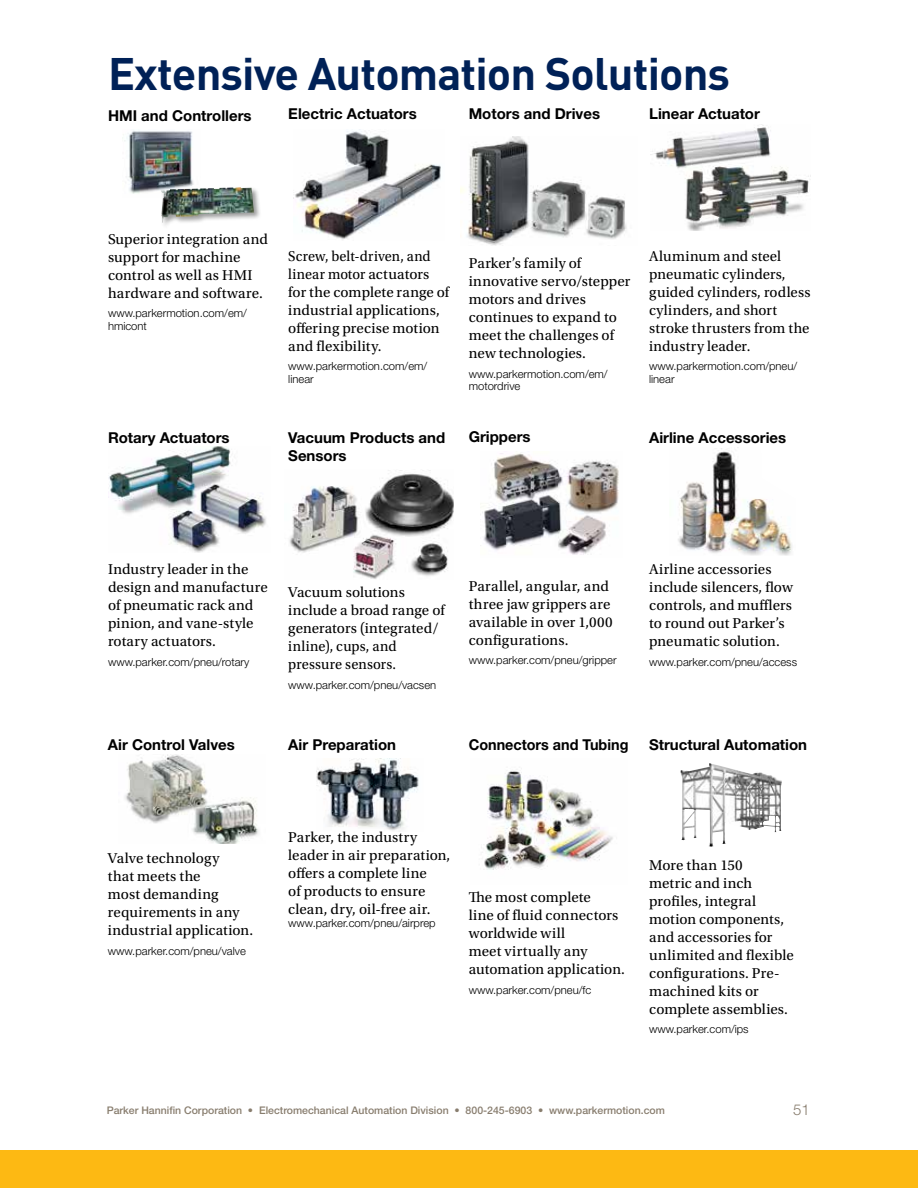
<style>
.page{position:relative;width:918px;height:1188px;background:#fff}
.page>*{position:absolute;margin:0;border:0;box-sizing:border-box;transform-origin:0 0}
.t1{font:700 45px "DINOT";letter-spacing:-.02em;color:#002157}
.t2{font:15px/18px "Utopia Std";letter-spacing:.01em;color:#000}
.t3{font:700 15px/18px "Helvetica Neue LT Std";color:#000}
.t4{font:15px/18px "Utopia Std";letter-spacing:.01em;color:#000;scale:.95 1}
.t5{font:700 15px "Helvetica Neue LT Std";color:#000;scale:.96 1}
.t6{font:300 15px "Helvetica Neue LT Std";color:#887d6e}
.t7{font:300 11.25px/12.8px "Helvetica Neue LT Std";color:#000}
.t8{font:500 10.5px "Helvetica Neue LT Std";color:#887d6e}
</style>
<div class="page">
<div style="left:0;top:1150px;width:918px;height:38px;background:#fdb913"></div>
<img style="left:124px;top:130px;width:70px;height:64px">
<div style="left:160px;top:186px;width:102px;height:44px;background:#000;opacity:.39"></div>
<img style="left:161px;top:187px;width:93px;height:36px">
<img style="left:680px;top:763px;width:102px;height:84px">
<img style="left:481px;top:768px;width:132px;height:102px">
<img style="left:316px;top:758px;width:103px;height:73px">
<img style="left:125px;top:755px;width:134px;height:89px">
<img style="left:678px;top:447px;width:114px;height:109px">
<img style="left:480px;top:453px;width:139px;height:102px">
<img style="left:289px;top:470px;width:165px;height:109px">
<img style="left:108px;top:446px;width:158px;height:106px">
<img style="left:650px;top:124px;width:161px;height:106px">
<img style="left:460px;top:136px;width:167px;height:109px">
<img style="left:293px;top:131px;width:148px;height:109px">
<h1 class="t1" style="left:108px;top:43px;width:624px">Extensive Automation Solutions</h1>
<p class="t3" style="left:108px;top:106px;width:145px">HMI and Controllers</p>
<p class="t3" style="left:288px;top:104px;width:130px">Electric Actuators</p>
<p class="t3" style="left:469px;top:104px;width:133px">Motors and Drives</p>
<p class="t3" style="left:649px;top:104px;width:112px">Linear Actuator</p>
<p class="t2" style="left:108px;top:230px;width:161px">Superior integration and support for machine control as well as HMI hardware and software.</p>
<p class="t7" style="left:108px;top:306px;width:140px">www.parkermotion.com/em/ hmicont</p>
<p class="t3" style="left:108px;top:428px;width:123px">Rotary Actuators</p>
<p class="t4" style="left:288px;top:247px;width:171px">Screw, belt-driven, and linear motor actuators for the complete range of industrial applications, offering precise motion and flexibility.</p>
<p class="t7" style="left:288px;top:360px;width:140px">www.parkermotion.com/em/ linear</p>
<p class="t3" style="left:288px;top:428px;width:158px">Vacuum Products and<br>Sensors</p>
<p class="t2" style="left:469px;top:255px;width:163px">Parker’s family of innovative servo/stepper motors and drives continues to expand to meet the challenges of new technologies.</p>
<p class="t7" style="left:469px;top:367px;width:140px">www.parkermotion.com/em/ motordrive</p>
<p class="t3" style="left:469px;top:427px;width:63px">Grippers</p>
<p class="t2" style="left:649px;top:247px;width:163px">Aluminum and steel pneumatic cylinders, guided cylinders, rodless cylinders, and short stroke thrusters from the industry leader.</p>
<p class="t7" style="left:649px;top:360px;width:150px">www.parkermotion.com/pneu/ linear</p>
<p class="t3" style="left:649px;top:428px;width:139px">Airline Accessories</p>
<p class="t2" style="left:108px;top:561px;width:161px">Industry leader in the design and manufacture of pneumatic rack and pinion, and vane-style rotary actuators.</p>
<p class="t7" style="left:108px;top:655px;width:143px">www.parker.com/pneu/rotary</p>
<p class="t3" style="left:108px;top:735px;width:128px">Air Control Valves</p>
<p class="t2" style="left:288px;top:584px;width:158px">Vacuum solutions include a broad range of generators (integrated/ inline), cups, and pressure sensors.</p>
<p class="t7" style="left:288px;top:678px;width:149px">www.parker.com/pneu/vacsen</p>
<p class="t3" style="left:288px;top:735px;width:109px">Air Preparation</p>
<p class="t2" style="left:469px;top:577px;width:145px">Parallel, angular, and three jaw grippers are available in over 1,000 configurations.</p>
<p class="t7" style="left:469px;top:654px;width:149px">www.parker.com/pneu/gripper</p>
<p class="t2" style="left:649px;top:561px;width:145px">Airline accessories include silencers, flow controls, and mufflers to round out Parker’s pneumatic solution.</p>
<p class="t7" style="left:649px;top:655px;width:149px">www.parker.com/pneu/access</p>
<p class="t5" style="left:469px;top:735px;width:168px">Connectors and Tubing</p>
<p class="t3" style="left:649px;top:735px;width:160px">Structural Automation</p>
<p class="t2" style="left:108px;top:849px;width:147px">Valve technology<br>that meets the<br>most demanding requirements in any industrial application.</p>
<p class="t7" style="left:108px;top:944px;width:139px">www.parker.com/pneu/valve</p>
<p class="t2" style="left:288px;top:829px;width:164px">Parker, the industry leader in air preparation, offers a complete line<br>of products to ensure clean, dry, oil-free air.</p>
<p class="t7" style="left:288px;top:917px;width:149px">www.parker.com/pneu/airprep</p>
<p class="t2" style="left:469px;top:889px;width:158px">The most complete<br>line of fluid connectors worldwide will<br>meet virtually any automation application.</p>
<p class="t7" style="left:469px;top:983px;width:124px">www.parker.com/pneu/fc</p>
<p class="t2" style="left:649px;top:856px;width:146px">More than 150<br>metric and inch profiles, integral motion components, and accessories for unlimited and flexible configurations. Pre&shy;machined kits or complete assemblies.</p>
<p class="t7" style="left:649px;top:1023px;width:101px">www.parker.com/ips</p>
<p class="t8" style="left:107px;top:1105px;width:560px">Parker Hannifin Corporation • Electromechanical Automation Division • 800-245-6903 • www.parkermotion.com</p>
<p class="t6" style="left:793px;top:1101px;width:18px">51</p>
</div>
